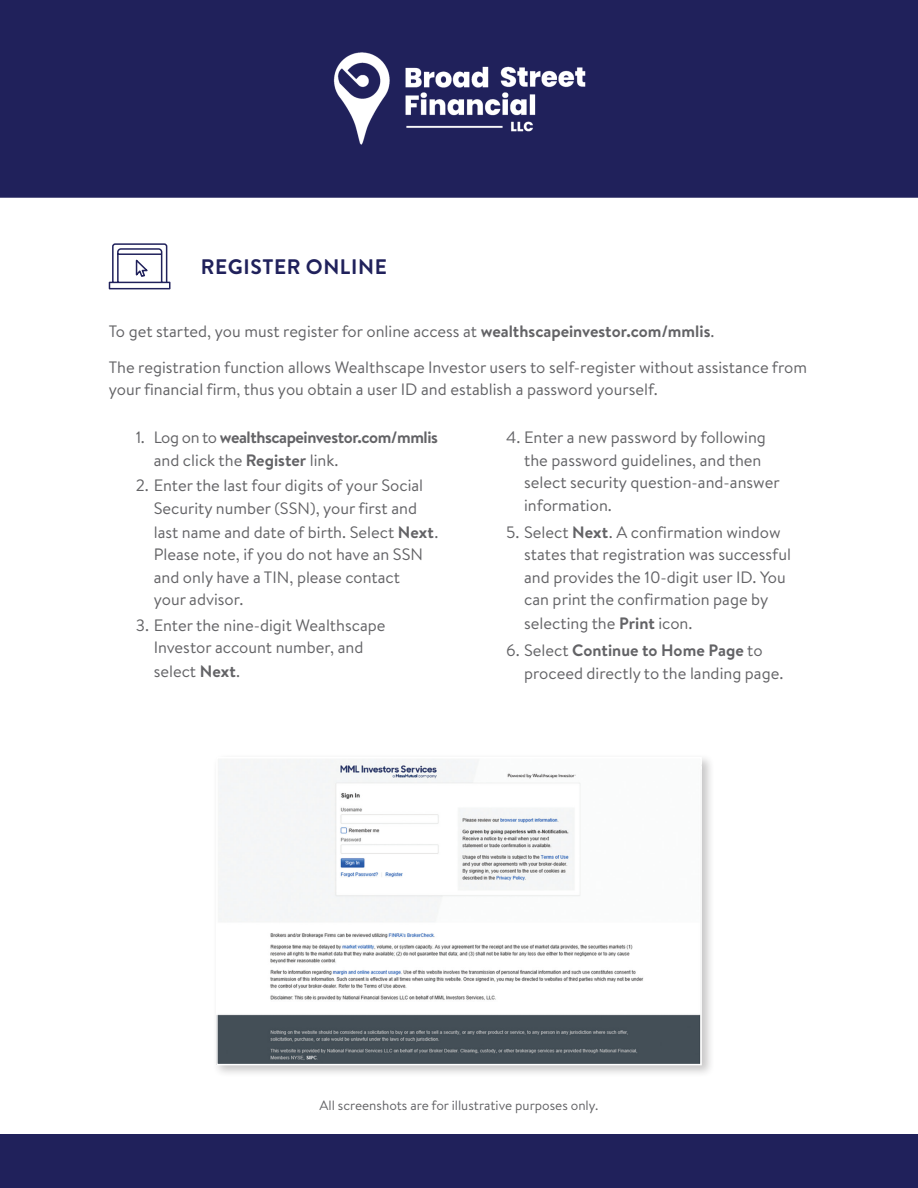
<style>
.page{position:relative;width:918px;height:1188px;background:#fff}
.page>*{position:absolute;margin:0;border:0;box-sizing:border-box;transform-origin:0 0}
.Page_subhead{font:700 21px "MM Brandon Text";letter-spacing:.03em;color:#20215b}
._11pt__Body{font:16.5px/22.5px "MM Brandon Text";color:#636366}
.t1{font:700 16.5px/22.5px "MM Brandon Text";letter-spacing:-.025em;color:#636366}
._11pt__Body-2{font:13.5px "MM Brandon Text";color:#636366}
.s1{font-weight:700}
.s2{font-weight:400}
</style>
<div class="page">
<div style="left:213px;top:754px;width:502px;height:324px;background:#231f20;opacity:.25"></div>
<img style="left:219px;top:760px;width:480px;height:302px">
<div style="left:216px;top:757px;width:486px;height:308px;border:2px solid #fff"></div>
<div style="left:0;top:1134px;width:918px;height:54px;background:#20215b"></div>
<svg style="left:108px;top:243px;width:63px;height:47px"></svg>
<div style="left:0;top:0;width:918px;height:197px;background:#20215b"></div>
<img style="left:333px;top:52px;width:253px;height:93px">
<div style="left:0;top:193px;width:918px;height:5px;background:#20215b"></div>
<p class="Page_subhead" style="left:201px;top:252px;width:188px">REGISTER ONLINE</p>
<p class="_11pt__Body" style="left:109px;top:319px;width:607px">To get started, you must register for online access at <span class="s1">wealthscapeinvestor.com/mmlis</span>.</p>
<p class="_11pt__Body" style="left:109px;top:355px;width:700px">The registration function allows Wealthscape Investor users to self-register without assistance from your financial firm, thus you obtain a user ID and establish a password yourself.</p>
<p class="t1" style="left:154px;top:426px;width:286px;text-indent:-18px"><span class="s2">1. Log on to</span> wealthscapeinvestor.com/mmlis <span class="s2">and click the</span> Register <span class="s2">link.</span></p>
<p class="_11pt__Body" style="left:154px;top:474px;width:271px;text-indent:-18px">2. Enter the last four digits of your Social<br>Security number (SSN), your first and</p>
<p class="_11pt__Body" style="left:154px;top:520px;width:286px">last name and date of birth. Select <span class="s1">Next</span>.<br>Please note, if you do not have an SSN and only have a TIN, please contact<br>your advisor.</p>
<p class="_11pt__Body" style="left:136px;top:613px;width:251px;text-align:center">3. Enter the nine-digit Wealthscape<br>Investor account number, and</p>
<p class="_11pt__Body" style="left:154px;top:660px;width:88px">select <span class="s1">Next</span>.</p>
<p class="_11pt__Body" style="left:524px;top:426px;width:257px;text-indent:-18px">4. Enter a new password by following the password guidelines, and then select security question-and-answer information.</p>
<p class="_11pt__Body" style="left:524px;top:520px;width:268px;text-indent:-18px">5. Select <span class="s1">Next</span>. A confirmation window states that registration was successful and provides the 10-digit user ID. You can print the confirmation page by</p>
<p class="_11pt__Body" style="left:524px;top:612px;width:170px">selecting the <span class="s1">Print</span> icon.</p>
<p class="_11pt__Body" style="left:524px;top:639px;width:261px;text-indent:-18px">6. Select <span class="s1">Continue to Home Page</span> to proceed directly to the landing page.</p>
<p class="_11pt__Body-2" style="left:320px;top:1096px;width:280px">All screenshots are for illustrative purposes only.</p>
</div>
